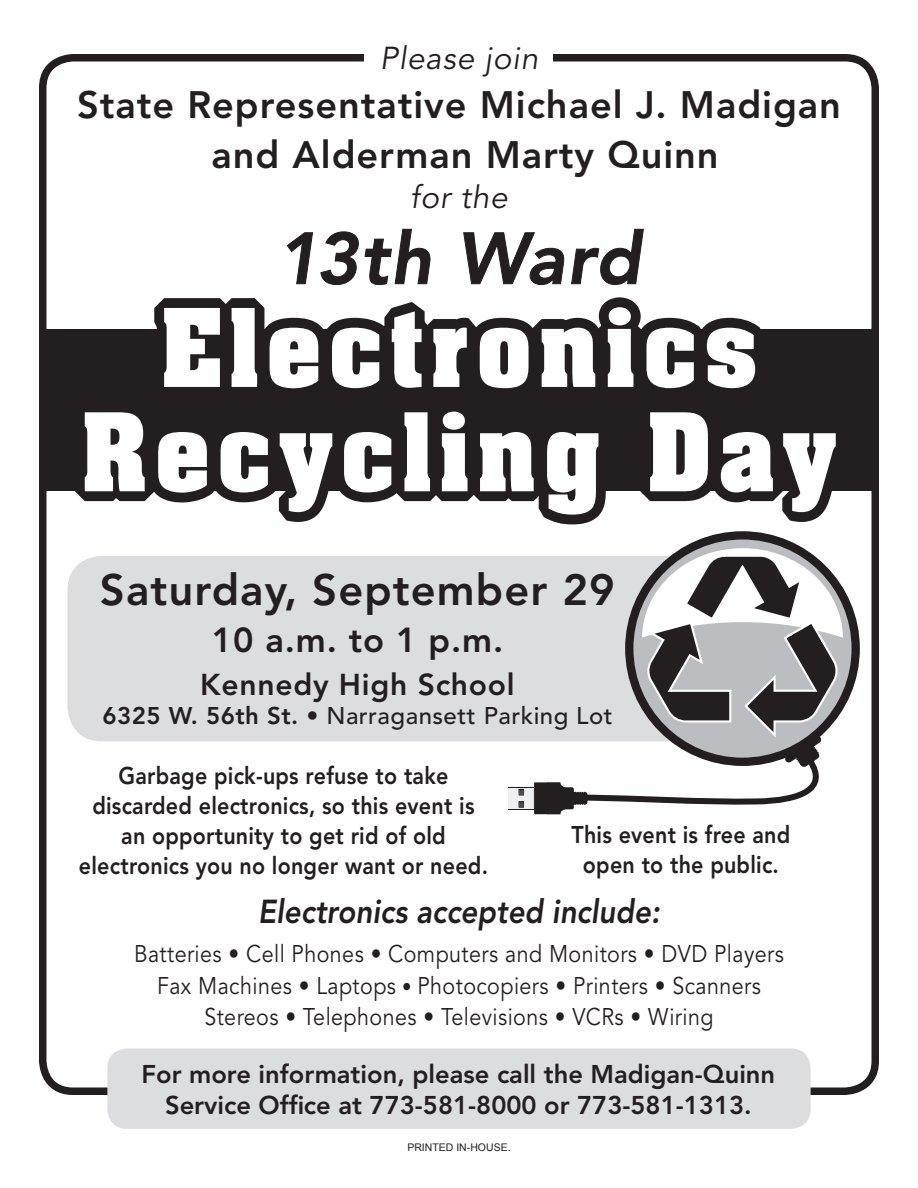
<style>
.page{position:relative;width:918px;height:1188px;background:#fff}
.page>*{position:absolute;margin:0;border:0;box-sizing:border-box;transform-origin:0 0}
.t1{font:700 92.1px "Aachen";letter-spacing:.09em;color:#fff;scale:.94 1}
.t2{font:italic 800 72px "Avenir LT Std";letter-spacing:.015em;color:#231f20}
.t3{font:800 43.5px "Avenir LT Std";letter-spacing:.025em;color:#231f20}
.t4{font:800 37.95px/49.3px "Avenir LT Std";letter-spacing:.025em;color:#231f20;text-align:center}
.t5{font:800 34.5px "Avenir LT Std";color:#231f20}
.t6{font:italic 800 33px "Avenir LT Std";color:#231f20;scale:.9 1}
.t7{font:italic 31.5px "Avenir LT Std";letter-spacing:.025em;color:#231f20}
.t8{font:800 30px "Avenir LT Std";letter-spacing:.025em;color:#231f20}
.t9{font:800 25.5px "Avenir LT Std";color:#231f20}
.t10{font:800 24px/30px "Avenir LT Std";letter-spacing:.01em;color:#231f20;text-align:center;scale:.89 1}
.t11{font:24px "Avenir LT Std";letter-spacing:.02em;color:#231f20;scale:.89 1}
.t12{font:500 24px "Avenir LT Std";letter-spacing:.02em;color:#231f20}
.t13{font:10.5px "Arial";color:#231f20}
.s1{font-weight:800}
.s2{font-size:21px}
</style>
<div class="page">
<div style="left:39px;top:54px;width:840px;height:1041px;border:8px solid #231f20;border-radius:30px"></div>
<div style="left:44px;top:329px;width:834px;height:162px;background:#231f20"></div>
<div style="left:107px;top:1048px;width:704px;height:81px;background:#dcdddf;border-radius:19px"></div>
<svg style="left:67px;top:229px;width:788px;height:585px"></svg>
<div style="left:364px;top:40px;width:190px;height:41px;background:#fff"></div>
<p class="t7" style="left:380px;top:40px;width:160px">Please join</p>
<p class="t4" style="left:77px;top:81px;width:765px">State Representative Michael J. Madigan and Alderman Marty Quinn</p>
<p class="t7" style="left:410px;top:179px;width:99px">for the</p>
<p class="t2" style="left:277px;top:216px;width:365px">13th Ward</p>
<p class="t1" style="left:161px;top:282px;width:636px">Electronics</p>
<p class="t1" style="left:82px;top:386px;width:804px">Recycling Day</p>
<p class="t3" style="left:100px;top:564px;width:517px">Saturday, September 29</p>
<p class="t5" style="left:212px;top:619px;width:293px">10 a.m. to 1 p.m.</p>
<p class="t8" style="left:200px;top:667px;width:316px">Kennedy High School</p>
<p class="t12" style="left:102px;top:702px;width:512px"><span class="s1">6325 W. 56th St. •</span> Narragansett Parking Lot</p>
<p class="t10" style="left:119px;top:761px;width:372px">Garbage pick-ups refuse to take</p>
<p class="t10" style="left:92px;top:791px;width:431px">discarded electronics, so this event is</p>
<p class="t10" style="left:79px;top:821px;width:461px">an opportunity to get rid of old electronics you no longer want or need.</p>
<p class="t10" style="left:571px;top:820px;width:247px">This event is free and</p>
<p class="t10" style="left:583px;top:850px;width:222px">open to the public.</p>
<p class="t6" style="left:258px;top:892px;width:448px">Electronics accepted include:</p>
<p class="t11" style="left:134px;top:940px;width:732px">Batteries • Cell Phones • Computers and Monitors • DVD Players</p>
<p class="t11" style="left:157px;top:971px;width:680px">Fax Machines • Laptops <span class="s2">•</span> Photocopiers • Printers • Scanners</p>
<p class="t11" style="left:204px;top:1003px;width:574px">Stereos • Telephones • Televisions • VCRs • Wiring</p>
<p class="t9" style="left:142px;top:1059px;width:635px">For more information, please call the Madigan-Quinn</p>
<p class="t9" style="left:165px;top:1090px;width:588px">Service Office at 773-581-8000 or 773-581-1313.</p>
<p class="t13" style="left:407px;top:1141px;width:105px">PRINTED IN-HOUSE.</p>
</div>
